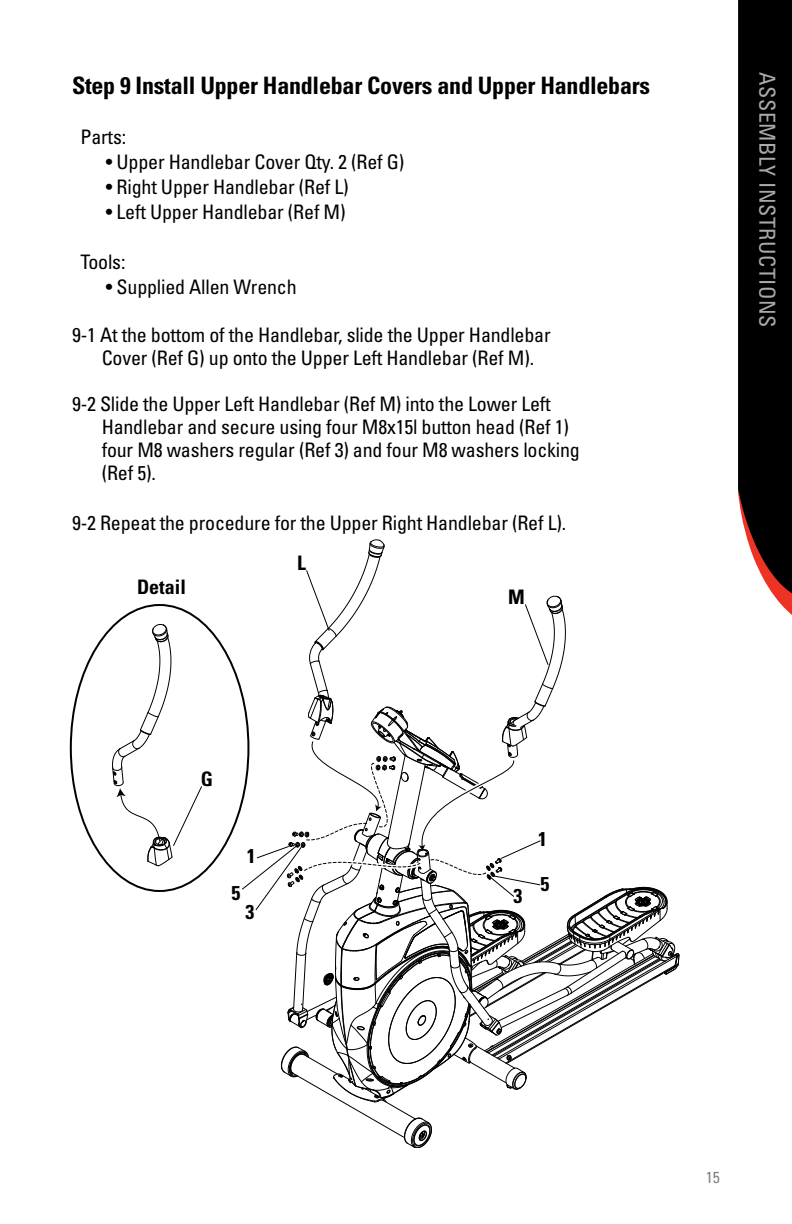
<style>
.page{position:relative;width:792px;height:1224px;background:#fff}
.page>*{position:absolute;margin:0;border:0;box-sizing:border-box;transform-origin:0 0}
.t1{font:700 condensed 24px "Univers";letter-spacing:-.01em;color:#000}
.t2{font:condensed 22px "Univers";letter-spacing:.025em;color:#a7a9ac}
.t3{font:condensed 20px/23px "Univers";letter-spacing:-.01em;color:#000}
.t4{font:700 condensed 20px "Univers";color:#000}
.t5{font:condensed 16px "Univers";color:#808285}
</style>
<div class="page">
<svg style="left:738px;top:0;width:54px;height:615px;background:#181313"></svg>
<svg style="left:241px;top:539px;width:438px;height:609px"></svg>
<svg style="left:112px;top:623px;width:91px;height:244px"></svg>
<p class="t1" style="left:72px;top:71px;width:580px">Step 9 Install Upper Handlebar Covers and Upper Handlebars</p>
<p class="t3" style="left:80px;top:125px;width:47px">Parts:</p>
<p class="t3" style="left:106px;top:150px;width:300px">• Upper Handlebar Cover Qty. 2 (Ref G)</p>
<p class="t3" style="left:106px;top:175px;width:244px">• Right Upper Handlebar (Ref L)</p>
<p class="t3" style="left:106px;top:200px;width:241px">• Left Upper Handlebar (Ref M)</p>
<p class="t3" style="left:80px;top:250px;width:46px">Tools:</p>
<p class="t3" style="left:106px;top:275px;width:192px">• Supplied Allen Wrench</p>
<p class="t3" style="left:102px;top:323px;width:451px;text-indent:-30px">9-1 At the bottom of the Handlebar, slide the Upper Handlebar<br>Cover (Ref G) up onto the Upper Left Handlebar (Ref M).</p>
<p class="t3" style="left:102px;top:392px;width:480px;text-indent:-30px">9-2 Slide the Upper Left Handlebar (Ref M) into the Lower Left Handlebar and secure using four M8x15l button head (Ref 1) four M8 washers regular (Ref 3) and four M8 washers locking (Ref 5).</p>
<p class="t3" style="left:72px;top:511px;width:496px">9-2 Repeat the procedure for the Upper Right Handlebar (Ref L).</p>
<p class="t4" style="left:297px;top:551px;width:10px">L</p>
<p class="t4" style="left:508px;top:584px;width:18px">M</p>
<p class="t4" style="left:137px;top:575px;width:50px">Detail</p>
<p class="t4" style="left:201px;top:767px;width:14px">G</p>
<p class="t4" style="left:247px;top:843px;width:10px">1</p>
<p class="t4" style="left:232px;top:880px;width:10px">5</p>
<p class="t4" style="left:513px;top:884px;width:10px">3</p>
<p class="t4" style="left:246px;top:900px;width:10px">3</p>
<p class="t4" style="left:538px;top:826px;width:10px">1</p>
<p class="t4" style="left:540px;top:872px;width:10px">5</p>
<p class="t2" style="left:781px;top:72px;width:257px;rotate:90deg">ASSEMBLY INSTRUCTIONS</p>
<p class="t5" style="left:706px;top:1167px;width:16px">15</p>
</div>
